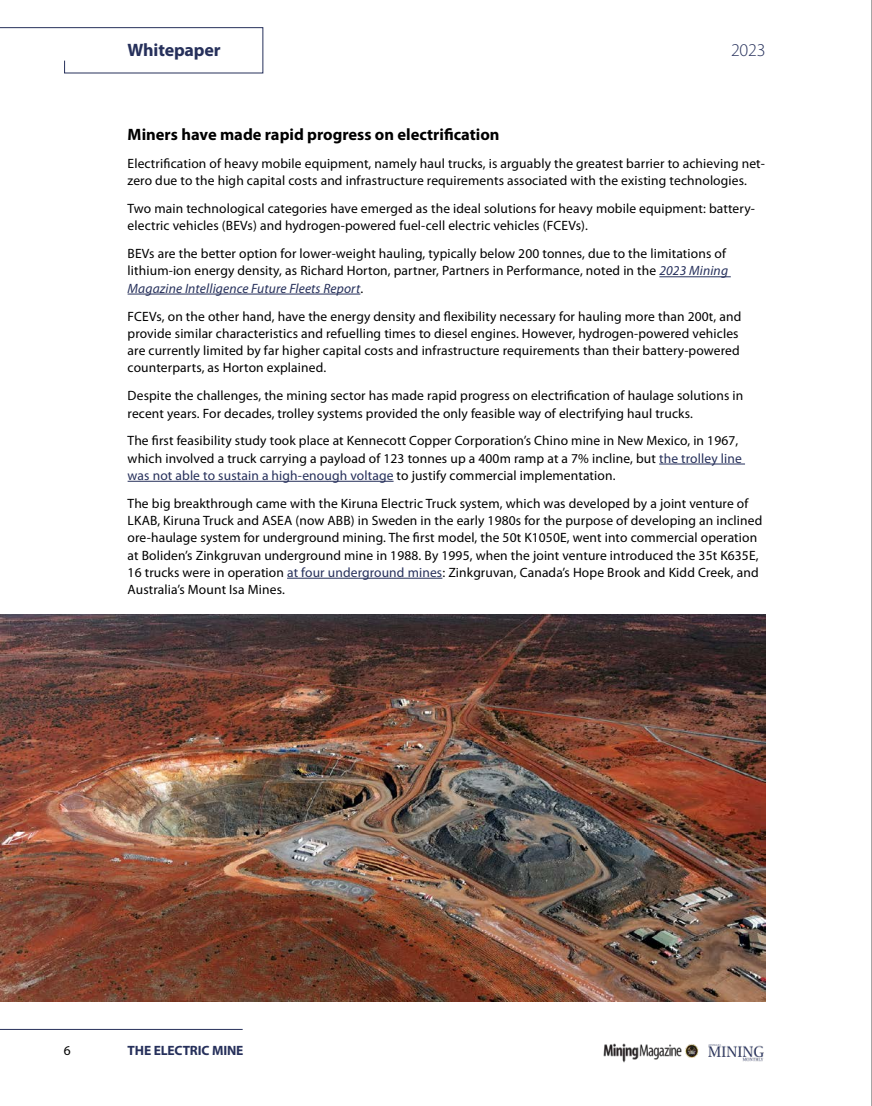
<style>
.page{position:relative;width:872px;height:1106px;background:#fff}
.page>*{position:absolute;margin:0;border:0;box-sizing:border-box;transform-origin:0 0}
.t1{font:700 18px "Myriad Pro";letter-spacing:-.01em;color:#26305b}
.t2{font:300 18px "Myriad Pro";color:#26305b}
.t3{font:700 16.5px "Myriad Pro";color:#000}
.t4{font:13.5px/17.2px "Myriad Pro";letter-spacing:.01em;color:#000}
.t5{font:700 13.5px "Myriad Pro";letter-spacing:-.01em;color:#26305b}
.s1{font-style:italic;color:#26305b}
.s2{color:#26305b}
</style>
<div class="page">
<img style="left:603px;top:1043px;width:96px;height:20px">
<img style="left:708px;top:1044px;width:56px;height:18px">
<hr style="left:0;top:1029px;width:243px;height:1px;background:#26305b">
<svg style="left:0;top:27px;width:264px;height:47px"></svg>
<hr style="left:871px;top:0;width:1px;height:1106px;background:#4f4e4f">
<hr style="left:659px;top:276px;width:72px;height:1px;background:#26305b">
<hr style="left:128px;top:294px;width:232px;height:1px;background:#26305b">
<hr style="left:659px;top:463px;width:86px;height:1px;background:#26305b">
<hr style="left:128px;top:481px;width:265px;height:1px;background:#26305b">
<hr style="left:287px;top:578px;width:155px;height:1px;background:#26305b">
<img style="left:0;top:614px;width:765px;height:388px">
<h1 class="t1" style="left:128px;top:40px;width:95px">Whitepaper</h1>
<h1 class="t2" style="left:731px;top:40px;width:36px">2023</h1>
<p class="t3" style="left:128px;top:125px;width:373px">Miners have made rapid progress on electrification</p>
<p class="t4" style="left:128px;top:155px;width:639px">Electrification of heavy mobile equipment, namely haul trucks, is arguably the greatest barrier to achieving net&shy;zero due to the high capital costs and infrastructure requirements associated with the existing technologies.</p>
<p class="t4" style="left:128px;top:200px;width:629px">Two main technological categories have emerged as the ideal solutions for heavy mobile equipment: battery&shy;electric vehicles (BEVs) and hydrogen-powered fuel-cell electric vehicles (FCEVs).</p>
<p class="t4" style="left:128px;top:245px;width:602px">BEVs are the better option for lower-weight hauling, typically below 200 tonnes, due to the limitations of lithium-ion energy density, as Richard Horton, partner, Partners in Performance, noted in the <span class="s1">2023 Mining<br>Magazine Intelligence Future Fleets Report</span>.</p>
<p class="t4" style="left:128px;top:308px;width:615px">FCEVs, on the other hand, have the energy density and flexibility necessary for hauling more than 200t, and provide similar characteristics and refuelling times to diesel engines. However, hydrogen-powered vehicles are currently limited by far higher capital costs and infrastructure requirements than their battery-powered counterparts, as Horton explained.</p>
<p class="t4" style="left:128px;top:387px;width:617px">Despite the challenges, the mining sector has made rapid progress on electrification of haulage solutions in recent years. For decades, trolley systems provided the only feasible way of electrifying haul trucks.</p>
<p class="t4" style="left:128px;top:432px;width:616px">The first feasibility study took place at Kennecott Copper Corporation’s Chino mine in New Mexico, in 1967, which involved a truck carrying a payload of 123 tonnes up a 400m ramp at a 7% incline, but <span class="s2">the trolley line was not able to sustain a high-enough voltage</span> to justify commercial implementation.</p>
<p class="t4" style="left:128px;top:495px;width:636px">The big breakthrough came with the Kiruna Electric Truck system, which was developed by a joint venture of LKAB, Kiruna Truck and ASEA (now ABB) in Sweden in the early 1980s for the purpose of developing an inclined ore-haulage system for underground mining. The first model, the 50t K1050E, went into commercial operation at Boliden’s Zinkgruvan underground mine in 1988. By 1995, when the joint venture introduced the 35t K635E, 16 trucks were in operation <span class="s2">at four underground mines</span>: Zinkgruvan, Canada’s Hope Brook and Kidd Creek, and Australia’s Mount Isa Mines.</p>
<p class="t4" style="left:64px;top:1042px;width:8px">6</p>
<p class="t5" style="left:128px;top:1042px;width:117px">THE ELECTRIC MINE</p>
</div>
